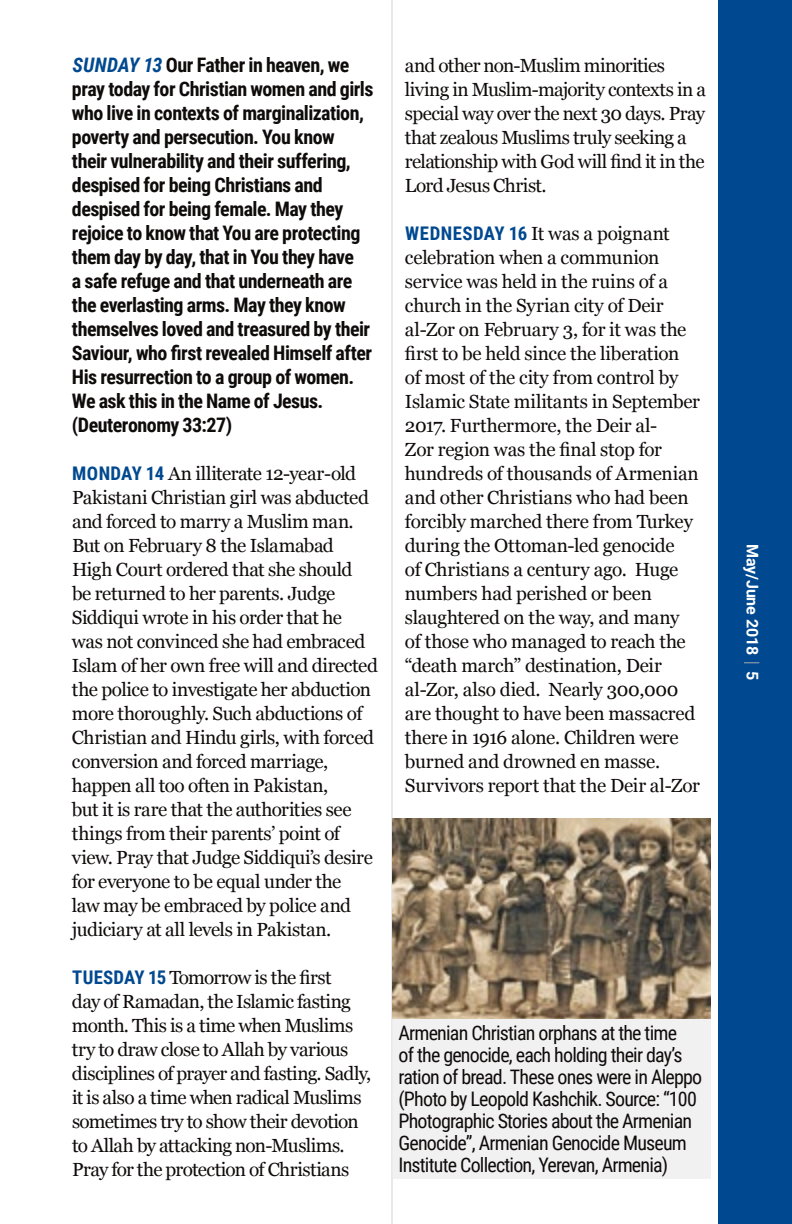
<style>
.page{position:relative;width:792px;height:1224px;background:#fff}
.page>*{position:absolute;margin:0;border:0;box-sizing:border-box;transform-origin:0 0}
.t1{font:700 20px/24px "Roboto Condensed";letter-spacing:-.025em;color:#100b0b}
.t2{font:20px/22px "Roboto Condensed";letter-spacing:-.04em;color:#100b0b}
.t3{font:19px/24px "Georgia";letter-spacing:-.025em;color:#100b0b}
.t4{font:700 16px "Roboto";letter-spacing:-.01em;color:#fff}
.s1{font-style:italic;color:#004990}
.s2{font-family:"Roboto Condensed";font-weight:700;font-size:18.8px;color:#004990}
</style>
<div class="page">
<hr style="left:392px;top:0;width:1px;height:1224px;background:#d1d3d4">
<div style="left:718px;top:0;width:74px;height:1224px;background:#004990"></div>
<svg style="left:744px;top:662px;width:15px;height:1px"></svg>
<img style="left:392px;top:819px;width:319px;height:200px">
<div style="left:392px;top:1019px;width:319px;height:160px;background:#f1f1f2"></div>
<p class="t1" style="left:72px;top:52px;width:303px"><span class="s1">SUNDAY 13</span> Our Father in heaven, we pray today for Christian women and girls who live in contexts of marginalization, poverty and persecution. You know their vulnerability and their suffering, despised for being Christians and despised for being female. May they rejoice to know that You are protecting them day by day, that in You they have<br>a safe refuge and that underneath are the everlasting arms. May they know themselves loved and treasured by their Saviour, who first revealed Himself after His resurrection to a group of women.<br>We ask this in the Name of Jesus. (Deuteronomy 33:27)</p>
<p class="t3" style="left:72px;top:462px;width:307px"><span class="s2">MONDAY 14</span> An illiterate 12-year-old Pakistani Christian girl was abducted and forced to marry a Muslim man.<br>But on February 8 the Islamabad High Court ordered that she should<br>be returned to her parents. Judge Siddiqui wrote in his order that he<br>was not convinced she had embraced Islam of her own free will and directed the police to investigate her abduction more thoroughly. Such abductions of Christian and Hindu girls, with forced conversion and forced marriage, happen all too often in Pakistan,<br>but it is rare that the authorities see things from their parents’ point of view. Pray that Judge Siddiqui’s desire for everyone to be equal under the<br>law may be embraced by police and judiciary at all levels in Pakistan.</p>
<p class="t3" style="left:72px;top:966px;width:301px"><span class="s2">TUESDAY 15</span> Tomorrow is the first<br>day of Ramadan, the Islamic fasting month. This is a time when Muslims try to draw close to Allah by various disciplines of prayer and fasting. Sadly, it is also a time when radical Muslims sometimes try to show their devotion to Allah by attacking non-Muslims.<br>Pray for the protection of Christians</p>
<p class="t3" style="left:405px;top:54px;width:302px">and other non-Muslim minorities living in Muslim-majority contexts in a special way over the next 30 days. Pray that zealous Muslims truly seeking a relationship with God will find it in the Lord Jesus Christ.</p>
<p class="t3" style="left:405px;top:222px;width:297px"><span class="s2">WEDNESDAY 16</span> It was a poignant celebration when a communion service was held in the ruins of a church in the Syrian city of Deir al-Zor on February 3, for it was the first to be held since the liberation<br>of most of the city from control by<br>Islamic State militants in September<br>2017. Furthermore, the Deir al-<br>Zor region was the final stop for hundreds of thousands of Armenian and other Christians who had been forcibly marched there from Turkey during the Ottoman-led genocide<br>of Christians a century ago. Huge numbers had perished or been slaughtered on the way, and many of those who managed to reach the “death march” destination, Deir al-Zor, also died. Nearly 300,000 are thought to have been massacred there in 1916 alone. Children were burned and drowned en masse.<br>Survivors report that the Deir al-Zor</p>
<p class="t2" style="left:398px;top:1021px;width:305px">Armenian Christian orphans at the time<br>of the genocide, each holding their day’s ration of bread. These ones were in Aleppo (Photo by Leopold Kashchik. Source: “100<br>Photographic Stories about the Armenian Genocide”, Armenian Genocide Museum Institute Collection, Yerevan, Armenia)</p>
<p class="t4" style="left:764px;top:544px;width:137px;rotate:90deg">May/June 2018 5</p>
</div>
